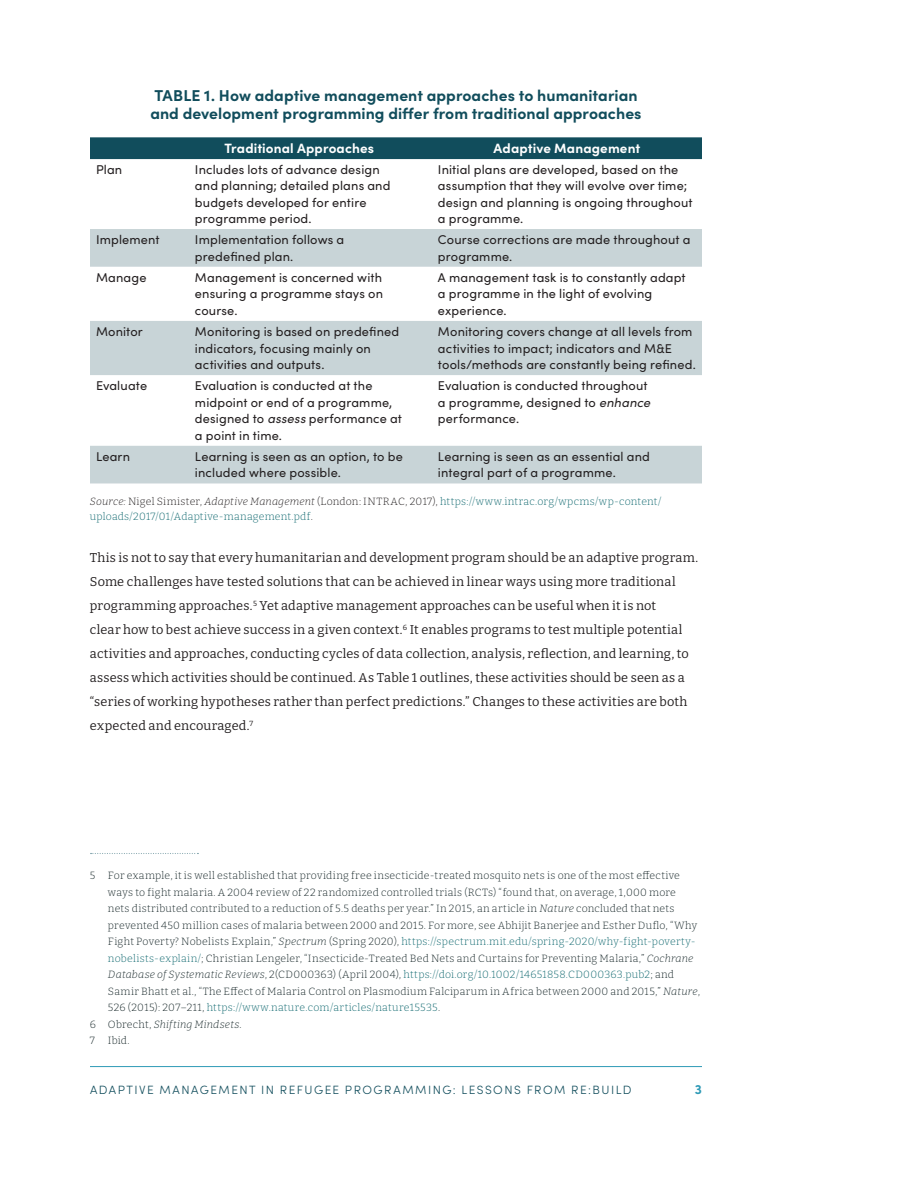
<style>
.page{position:relative;width:918px;height:1188px;background:#fff}
.page>*{position:absolute;margin:0;border:0;box-sizing:border-box;transform-origin:0 0}
.t1{font:700 15.75px/18px "Sofia Pro";letter-spacing:.005em;color:#114d5c}
.t2{font:700 13.5px "Sofia Pro";letter-spacing:.01em;color:#fff}
.t3{font:700 13.5px "Sofia Pro";color:#2f9ab6}
.t4{font:12.75px/16.5px "Sofia Pro";letter-spacing:.01em;color:#231f20}
.t5{font:12.75px/24px "Bitter";letter-spacing:.015em;color:#231f20}
.t6{font:300 12px "Sofia Pro";letter-spacing:.125em;color:#114d5c}
.t7{font:300 10.5px "Bitter";letter-spacing:.02em;color:#162628}
.t8{font:300 10.5px/15px "Bitter";letter-spacing:.025em;color:#0f686f}
.t9{font:italic 300 10.5px "Bitter";letter-spacing:.015em;color:#162628}
.s1{font-style:italic}
.s2{font-style:italic;color:#231f20}
.s3{color:#231f20}
.s4{color:#162628}
.s5{font-style:italic;color:#162628}
.s6{color:#0f686f}
.s7{font-style:normal}
</style>
<div class="page">
<hr style="left:90px;top:1066px;width:612px;height:1px;background:#2f9ab6">
<div style="left:90px;top:137px;width:612px;height:22px;background:#114d5c"></div>
<svg style="left:90px;top:229px;width:612px;height:254px;fill:#c9d5d7"></svg>
<svg style="left:91px;top:853px;width:107px;height:1px"></svg>
<p class="t1" style="left:150px;top:86px;width:493px">TABLE 1. How adaptive management approaches to humanitarian and development programming differ from traditional approaches</p>
<p class="t2" style="left:224px;top:138px;width:151px">Traditional Approaches</p>
<p class="t2" style="left:494px;top:138px;width:148px">Adaptive Management</p>
<p class="t4" style="left:96px;top:160px;width:28px">Plan</p>
<p class="t4" style="left:195px;top:160px;width:197px">Includes lots of advance design and planning; detailed plans and budgets developed for entire programme period.</p>
<p class="t4" style="left:438px;top:160px;width:256px">Initial plans are developed, based on the assumption that they will evolve over time; design and planning is ongoing throughout a programme.</p>
<p class="t4" style="left:96px;top:231px;width:65px">Implement</p>
<p class="t4" style="left:195px;top:231px;width:151px">Implementation follows a predefined plan.</p>
<p class="t4" style="left:438px;top:231px;width:254px">Course corrections are made throughout a programme.</p>
<p class="t4" style="left:96px;top:268px;width:52px">Manage</p>
<p class="t4" style="left:195px;top:268px;width:190px;text-align:justify">Management is concerned with ensuring a programme stays on course.</p>
<p class="t4" style="left:438px;top:268px;width:249px">A management task is to constantly adapt a programme in the light of evolving experience.</p>
<p class="t4" style="left:96px;top:323px;width:48px">Monitor</p>
<p class="t4" style="left:195px;top:323px;width:206px">Monitoring is based on predefined indicators, focusing mainly on activities and outputs.</p>
<p class="t4" style="left:438px;top:323px;width:259px">Monitoring covers change at all levels from activities to impact; indicators and M&amp;E tools/methods are constantly being refined.</p>
<p class="t4" style="left:96px;top:377px;width:53px">Evaluate</p>
<p class="t4" style="left:195px;top:377px;width:209px">Evaluation is conducted at the midpoint or end of a programme, designed to <span class="s1">assess</span> performance at a point in time.</p>
<p class="t4" style="left:438px;top:377px;width:214px">Evaluation is conducted throughout a programme, designed to <span class="s1">enhance </span>performance.</p>
<p class="t4" style="left:96px;top:448px;width:36px">Learn</p>
<p class="t4" style="left:195px;top:448px;width:209px">Learning is seen as an option, to be included where possible.</p>
<p class="t4" style="left:438px;top:448px;width:214px">Learning is seen as an essential and integral part of a programme.</p>
<p class="t8" style="left:90px;top:494px;width:573px"><span class="s2">Source:</span> <span class="s3">Nigel Simister,</span> <span class="s2">Adaptive Management</span> <span class="s3">(London: INTRAC, 2017),</span> https://www.intrac.org/wpcms/wp-content/ uploads/2017/01/Adaptive-management.pdf<span class="s3">.</span></p>
<p class="t5" style="left:90px;top:545px;width:610px">This is not to say that every humanitarian and development program should be an adaptive program.<br>Some challenges have tested solutions that can be achieved in linear ways using more traditional programming approaches.<sup>5</sup> Yet adaptive management approaches can be useful when it is not<br>clear how to best achieve success in a given context.<sup>6</sup> It enables programs to test multiple potential activities and approaches, conducting cycles of data collection, analysis, reflection, and learning, to assess which activities should be continued. As Table 1 outlines, these activities should be seen as a “series of working hypotheses rather than perfect predictions.” Changes to these activities are both expected and encouraged.<sup>7</sup></p>
<p class="t7" style="left:90px;top:869px;width:592px">5 For example, it is well established that providing free insecticide-treated mosquito nets is one of the most effective</p>
<p class="t7" style="left:108px;top:885px;width:570px">ways to fight malaria. A 2004 review of 22 randomized controlled trials (RCTs) “found that, on average, 1,000 more</p>
<p class="t7" style="left:108px;top:902px;width:568px">nets distributed contributed to a reduction of 5.5 deaths per year.” In 2015, an article in <span class="s1">Nature</span> concluded that nets</p>
<p class="t7" style="left:108px;top:918px;width:591px">prevented 450 million cases of malaria between 2000 and 2015. For more, see Abhijit Banerjee and Esther Duflo, “Why</p>
<p class="t8" style="left:108px;top:934px;width:589px"><span class="s4">Fight Poverty? Nobelists Explain,”</span> <span class="s5">Spectrum</span> <span class="s4">(Spring 2020),</span> https://spectrum.mit.edu/spring-2020/why-fight-poverty-</p>
<p class="t7" style="left:108px;top:951px;width:587px"><span class="s6">nobelists-explain/</span>; Christian Lengeler, “Insecticide-Treated Bed Nets and Curtains for Preventing Malaria,” <span class="s1">Cochrane</span></p>
<p class="t8" style="left:108px;top:967px;width:568px"><span class="s5">Database of Systematic Reviews</span><span class="s4">, 2(CD000363) (April 2004),</span> https://doi.org/10.1002/14651858.CD000363.pub2<span class="s4">; and</span></p>
<p class="t7" style="left:108px;top:984px;width:594px">Samir Bhatt et al., “The Effect of Malaria Control on Plasmodium Falciparum in Africa between 2000 and 2015,” <span class="s1">Nature</span>,</p>
<p class="t8" style="left:108px;top:1000px;width:334px"><span class="s4">526 (2015): 207–211,</span> https://www.nature.com/articles/nature15535<span class="s4">.</span></p>
<p class="t9" style="left:90px;top:1017px;width:153px"><span class="s7">6 Obrecht,</span> Shifting Mindsets<span class="s7">.</span></p>
<p class="t7" style="left:90px;top:1034px;width:41px">7 Ibid.</p>
<p class="t6" style="left:90px;top:1081px;width:543px">ADAPTIVE MANAGEMENT IN REFUGEE PROGRAMMING: LESSONS FROM RE:BUILD</p>
<p class="t3" style="left:695px;top:1079px;width:9px">3</p>
</div>
